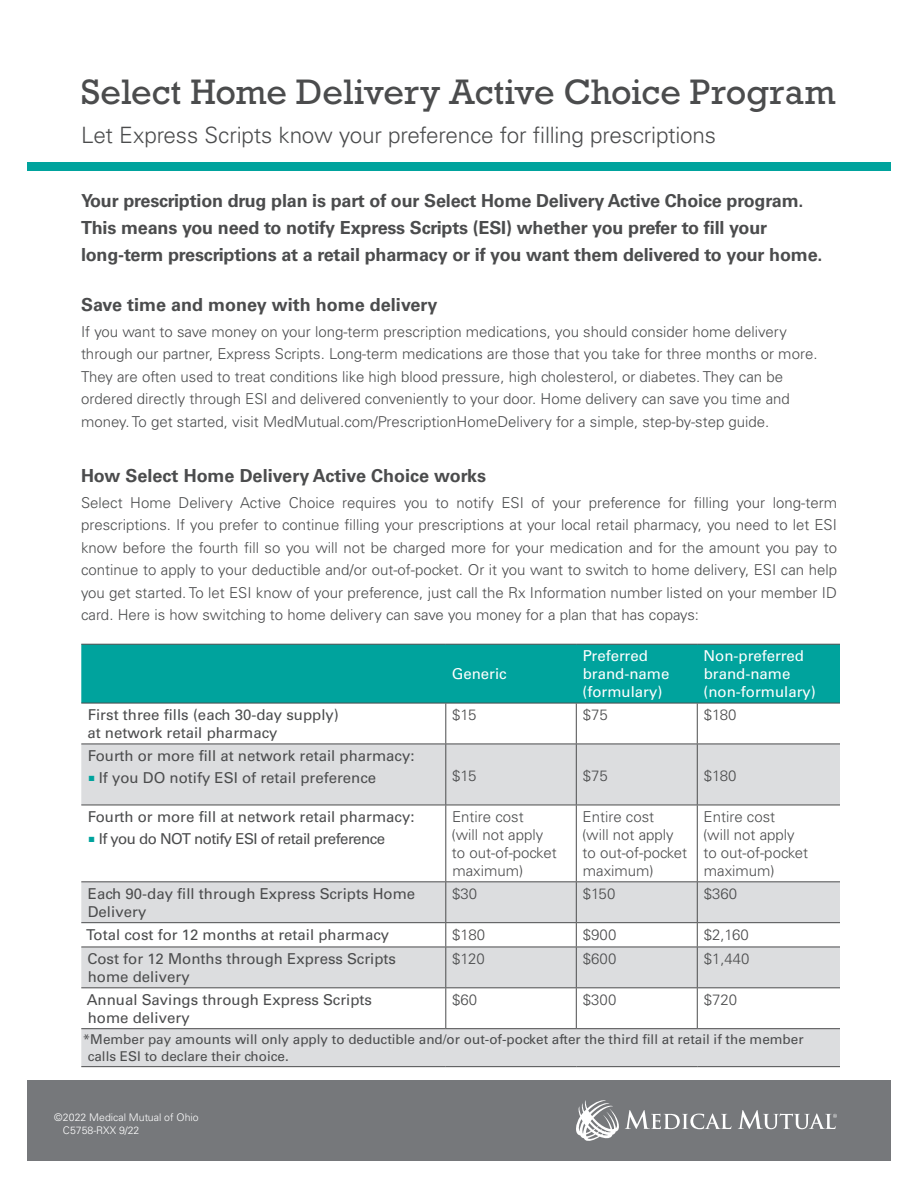
<style>
.page{position:relative;width:918px;height:1188px;background:#fff}
.page>*{position:absolute;margin:0;border:0;box-sizing:border-box;transform-origin:0 0}
.Main_Title_Head{font:36px "Rockwell Std";color:#4b4c4d}
.Main_Subhead{font:300 22.5px "Univers LT Std";letter-spacing:-.01em;color:#4b4c4d}
.t1{font:700 18px/27px "Univers LT Std";letter-spacing:-.01em;color:#4b4c4d}
.t2{font:300 15px/22.5px "Univers LT Std";color:#4b4c4d}
.t3{font:15px/18px "Univers LT Std";color:#4b4c4d}
.t4{font:15px/18px "Univers LT Std";color:#fff}
.t5{font:15px "Univers LT Std";letter-spacing:-.035em;color:#4b4c4d}
.t6{font:13.5px/16.2px "Univers LT Std";color:#4b4c4d}
.t7{font:300 10.5px "Univers LT Std";color:#fff}
.s1{color:#00a39d}
</style>
<div class="page">
<div style="left:27px;top:162px;width:864px;height:9px;background:#00a39d"></div>
<div style="left:27px;top:1080px;width:864px;height:81px;background:#76787b"></div>
<svg style="left:738px;top:1110px;width:99px;height:19px"></svg>
<svg style="left:576px;top:1100px;width:155px;height:41px"></svg>
<div style="left:81px;top:645px;width:759px;height:58px;background:#00a39d"></div>
<svg style="left:81px;top:745px;width:759px;height:321px;fill:#dcdddf"></svg>
<svg style="left:81px;top:806px;width:759px;height:75px"></svg>
<hr style="left:445px;top:703px;width:1px;height:41px;background:#4b4c4d">
<hr style="left:576px;top:703px;width:1px;height:41px;background:#4b4c4d">
<hr style="left:697px;top:703px;width:1px;height:41px;background:#4b4c4d">
<hr style="left:81px;top:744px;width:365px;height:1px;background:#4b4c4d">
<hr style="left:446px;top:744px;width:130px;height:1px;background:#4b4c4d">
<hr style="left:445px;top:744px;width:1px;height:61px;background:#4b4c4d">
<hr style="left:576px;top:744px;width:121px;height:1px;background:#4b4c4d">
<hr style="left:576px;top:744px;width:1px;height:61px;background:#4b4c4d">
<hr style="left:697px;top:744px;width:143px;height:1px;background:#4b4c4d">
<hr style="left:697px;top:744px;width:1px;height:61px;background:#4b4c4d">
<hr style="left:81px;top:805px;width:365px;height:1px;background:#4b4c4d">
<hr style="left:446px;top:805px;width:130px;height:1px;background:#4b4c4d">
<hr style="left:445px;top:805px;width:1px;height:76px;background:#4b4c4d">
<hr style="left:576px;top:805px;width:121px;height:1px;background:#4b4c4d">
<hr style="left:576px;top:805px;width:1px;height:76px;background:#4b4c4d">
<hr style="left:697px;top:805px;width:143px;height:1px;background:#4b4c4d">
<hr style="left:697px;top:805px;width:1px;height:76px;background:#4b4c4d">
<hr style="left:81px;top:881px;width:365px;height:1px;background:#4b4c4d">
<hr style="left:446px;top:881px;width:130px;height:1px;background:#4b4c4d">
<hr style="left:445px;top:882px;width:1px;height:40px;background:#4b4c4d">
<hr style="left:576px;top:881px;width:121px;height:1px;background:#4b4c4d">
<hr style="left:576px;top:882px;width:1px;height:40px;background:#4b4c4d">
<hr style="left:697px;top:881px;width:143px;height:1px;background:#4b4c4d">
<hr style="left:697px;top:882px;width:1px;height:40px;background:#4b4c4d">
<hr style="left:81px;top:922px;width:365px;height:1px;background:#4b4c4d">
<hr style="left:446px;top:922px;width:130px;height:1px;background:#4b4c4d">
<svg style="left:445px;top:923px;width:1px;height:24px"></svg>
<hr style="left:576px;top:922px;width:121px;height:1px;background:#4b4c4d">
<svg style="left:576px;top:923px;width:1px;height:24px"></svg>
<hr style="left:697px;top:922px;width:143px;height:1px;background:#4b4c4d">
<svg style="left:697px;top:923px;width:1px;height:24px"></svg>
<hr style="left:81px;top:947px;width:365px;height:1px;background:#4b4c4d">
<hr style="left:446px;top:947px;width:130px;height:1px;background:#4b4c4d">
<hr style="left:445px;top:947px;width:1px;height:40px;background:#4b4c4d">
<hr style="left:576px;top:947px;width:121px;height:1px;background:#4b4c4d">
<hr style="left:576px;top:947px;width:1px;height:40px;background:#4b4c4d">
<hr style="left:697px;top:947px;width:143px;height:1px;background:#4b4c4d">
<hr style="left:697px;top:947px;width:1px;height:40px;background:#4b4c4d">
<hr style="left:81px;top:987px;width:365px;height:1px;background:#4b4c4d">
<hr style="left:446px;top:987px;width:130px;height:1px;background:#4b4c4d">
<hr style="left:445px;top:988px;width:1px;height:40px;background:#4b4c4d">
<hr style="left:576px;top:987px;width:121px;height:1px;background:#4b4c4d">
<hr style="left:576px;top:988px;width:1px;height:40px;background:#4b4c4d">
<hr style="left:697px;top:987px;width:143px;height:1px;background:#4b4c4d">
<hr style="left:697px;top:988px;width:1px;height:40px;background:#4b4c4d">
<hr style="left:81px;top:1028px;width:365px;height:1px;background:#4b4c4d">
<hr style="left:446px;top:1028px;width:130px;height:1px;background:#4b4c4d">
<hr style="left:576px;top:1028px;width:121px;height:1px;background:#4b4c4d">
<hr style="left:697px;top:1028px;width:143px;height:1px;background:#4b4c4d">
<hr style="left:81px;top:1066px;width:365px;height:1px;background:#4b4c4d">
<hr style="left:446px;top:1066px;width:130px;height:1px;background:#4b4c4d">
<hr style="left:576px;top:1066px;width:121px;height:1px;background:#4b4c4d">
<hr style="left:697px;top:1066px;width:143px;height:1px;background:#4b4c4d">
<hr style="left:81px;top:644px;width:365px;height:1px;background:#4b4c4d">
<hr style="left:446px;top:644px;width:130px;height:1px;background:#4b4c4d">
<hr style="left:576px;top:644px;width:121px;height:1px;background:#4b4c4d">
<hr style="left:697px;top:644px;width:143px;height:1px;background:#4b4c4d">
<hr style="left:81px;top:703px;width:365px;height:1px;background:#4b4c4d">
<hr style="left:446px;top:703px;width:130px;height:1px;background:#4b4c4d">
<hr style="left:576px;top:703px;width:121px;height:1px;background:#4b4c4d">
<hr style="left:697px;top:703px;width:143px;height:1px;background:#4b4c4d">
<p class="Main_Title_Head" style="left:81px;top:70px;width:756px">Select Home Delivery Active Choice Program</p>
<p class="Main_Subhead" style="left:81px;top:121px;width:636px">Let Express Scripts know your preference for filling prescriptions</p>
<p class="t1" style="left:81px;top:187px;width:743px">Your prescription drug plan is part of our Select Home Delivery Active Choice program.<br>This means you need to notify Express Scripts (ESI) whether you prefer to fill your long-term prescriptions at a retail pharmacy or if you want them delivered to your home.</p>
<p class="t1" style="left:81px;top:291px;width:358px">Save time and money with home delivery</p>
<p class="t2" style="left:81px;top:320px;width:738px">If you want to save money on your long-term prescription medications, you should consider home delivery through our partner, Express Scripts. Long-term medications are those that you take for three months or more.<br>They are often used to treat conditions like high blood pressure, high cholesterol, or diabetes. They can be ordered directly through ESI and delivered conveniently to your door. Home delivery can save you time and money. To get started, visit MedMutual.com/PrescriptionHomeDelivery for a simple, step-by-step guide.</p>
<p class="t1" style="left:81px;top:462px;width:407px">How Select Home Delivery Active Choice works</p>
<p class="t2" style="left:81px;top:491px;width:758px;text-align:justify">Select Home Delivery Active Choice requires you to notify ESI of your preference for filling your long-term prescriptions. If you prefer to continue filling your prescriptions at your local retail pharmacy, you need to let ESI know before the fourth fill so you will not be charged more for your medication and for the amount you pay to continue to apply to your deductible and/or out-of-pocket. Or it you want to switch to home delivery, ESI can help you get started. To let ESI know of your preference, just call the Rx Information number listed on your member ID card. Here is how switching to home delivery can save you money for a plan that has copays:</p>
<p class="t4" style="left:452px;top:665px;width:57px">Generic</p>
<p class="t4" style="left:582px;top:647px;width:89px">Preferred brand-name (formulary)</p>
<p class="t4" style="left:703px;top:647px;width:114px">Non-preferred brand-name (non-formulary)</p>
<p class="t3" style="left:87px;top:706px;width:253px">First three fills (each 30-day supply) at network retail pharmacy</p>
<p class="t2" style="left:452px;top:703px;width:26px">$15</p>
<p class="t2" style="left:583px;top:703px;width:27px">$75</p>
<p class="t2" style="left:704px;top:703px;width:34px">$180</p>
<p class="t3" style="left:88px;top:747px;width:328px">Fourth or more fill at network retail pharmacy:</p>
<p class="t3" style="left:89px;top:769px;width:289px"><span class="s1">■</span> If you DO notify ESI of retail preference</p>
<p class="t2" style="left:452px;top:764px;width:26px">$15</p>
<p class="t2" style="left:583px;top:764px;width:27px">$75</p>
<p class="t2" style="left:704px;top:764px;width:34px">$180</p>
<p class="t3" style="left:88px;top:808px;width:328px">Fourth or more fill at network retail pharmacy:</p>
<p class="t5" style="left:89px;top:830px;width:298px"><span class="s1">■</span> If you do NOT notify ESI of retail preference</p>
<p class="t2" style="left:452px;top:808px;width:107px;line-height:18px">Entire cost<br>(will not apply to out-of-pocket maximum)</p>
<p class="t2" style="left:582px;top:808px;width:107px;line-height:18px">Entire cost<br>(will not apply to out-of-pocket maximum)</p>
<p class="t2" style="left:703px;top:808px;width:107px;line-height:18px">Entire cost<br>(will not apply to out-of-pocket maximum)</p>
<p class="t3" style="left:88px;top:884px;width:329px">Each 90-day fill through Express Scripts Home<br>Delivery</p>
<p class="t2" style="left:452px;top:882px;width:27px">$30</p>
<p class="t2" style="left:583px;top:882px;width:34px">$150</p>
<p class="t2" style="left:704px;top:882px;width:35px">$360</p>
<p class="t3" style="left:86px;top:925px;width:305px">Total cost for 12 months at retail pharmacy</p>
<p class="t2" style="left:452px;top:923px;width:34px">$180</p>
<p class="t2" style="left:583px;top:923px;width:35px">$900</p>
<p class="t2" style="left:704px;top:923px;width:47px">$2,160</p>
<p class="t3" style="left:87px;top:950px;width:310px">Cost for 12 Months through Express Scripts home delivery</p>
<p class="t2" style="left:452px;top:947px;width:34px">$120</p>
<p class="t2" style="left:583px;top:947px;width:35px">$600</p>
<p class="t2" style="left:704px;top:947px;width:47px">$1,440</p>
<p class="t3" style="left:87px;top:990px;width:287px">Annual Savings through Express Scripts home delivery</p>
<p class="t2" style="left:452px;top:988px;width:27px">$60</p>
<p class="t2" style="left:583px;top:988px;width:35px">$300</p>
<p class="t2" style="left:704px;top:988px;width:35px">$720</p>
<p class="t6" style="left:88px;top:1032px;width:717px;text-indent:-5px">*Member pay amounts will only apply to deductible and/or out-of-pocket after the third fill at retail if the member calls ESI to declare their choice.</p>
<p class="t7" style="left:54px;top:1110px;width:146px">©2022 Medical Mutual of Ohio</p>
<p class="t7" style="left:63px;top:1124px;width:78px">C5758-RXX 9/22</p>
</div>
